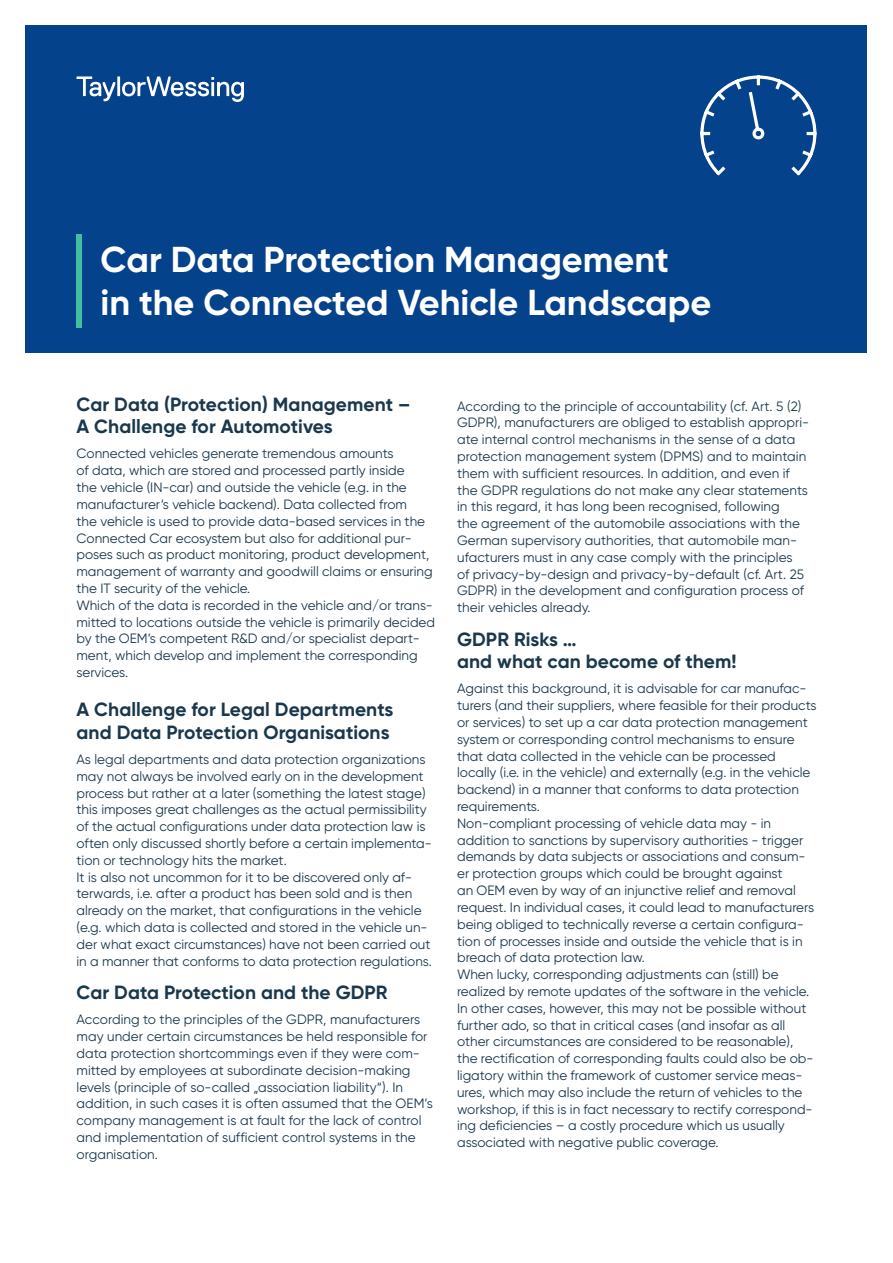
<style>
.page{position:relative;width:893px;height:1263px;background:#fff}
.page>*{position:absolute;margin:0;border:0;box-sizing:border-box;transform-origin:0 0}
.Headline_1{font:700 36px/43.2px "Gilroy";color:#fff}
.Headline_2_kleiner{font:700 19.2px/22.5px "Gilroy";letter-spacing:.005em;color:#1a374b}
.Body_text_kleiner{font:13.5px/16.8px "Gilroy";color:#1a374b}
</style>
<div class="page">
<div style="left:26px;top:26px;width:841px;height:327px;background:#05428c"></div>
<div style="left:77px;top:234px;width:5px;height:94px;background:#42bea0"></div>
<svg style="left:77px;top:77px;width:167px;height:25px"></svg>
<svg style="left:700px;top:75px;width:117px;height:101px"></svg>
<p class="Headline_1" style="left:101px;top:238px;width:612px">Car Data Protection Management<br>in the Connected Vehicle Landscape</p>
<p class="Headline_2_kleiner" style="left:77px;top:393px;width:336px">Car Data (Protection) Management –<br>A Challenge for Automotives</p>
<p class="Body_text_kleiner" style="left:77px;top:445px;width:358px">Connected vehicles generate tremendous amounts<br>of data, which are stored and processed partly inside<br>the vehicle (IN-car) and outside the vehicle (e.g. in the manufacturer‘s vehicle backend). Data collected from<br>the vehicle is used to provide data-based services in the Connected Car ecosystem but also for additional pur&shy;poses such as product monitoring, product development, management of warranty and goodwill claims or ensuring the IT security of the vehicle.</p>
<p class="Body_text_kleiner" style="left:77px;top:596px;width:360px">Which of the data is recorded in the vehicle and/or trans&shy;mitted to locations outside the vehicle is primarily decided by the OEM’s competent R&amp;D and/or specialist depart&shy;ment, which develop and implement the corresponding services.</p>
<p class="Headline_2_kleiner" style="left:77px;top:698px;width:318px">A Challenge for Legal Departments and Data Protection Organisations</p>
<p class="Body_text_kleiner" style="left:77px;top:751px;width:357px">As legal departments and data protection organizations may not always be involved early on in the development process but rather at a later (something the latest stage) this imposes great challenges as the actual permissibility of the actual configurations under data protection law is often only discussed shortly before a certain implementa&shy;tion or technology hits the market.</p>
<p class="Body_text_kleiner" style="left:77px;top:868px;width:357px">It is also not uncommon for it to be discovered only af&shy;terwards, i.e. after a product has been sold and is then already on the market, that configurations in the vehicle (e.g. which data is collected and stored in the vehicle un&shy;der what exact circumstances) have not been carried out in a manner that conforms to data protection regulations.</p>
<p class="Headline_2_kleiner" style="left:77px;top:981px;width:313px">Car Data Protection and the GDPR</p>
<p class="Body_text_kleiner" style="left:77px;top:1011px;width:358px">According to the principles of the GDPR, manufacturers may under certain circumstances be held responsible for data protection shortcommings even if they were com&shy;mitted by employees at subordinate decision-making levels (principle of so-called „association liability“). In addition, in such cases it is often assumed that the OEM’s company management is at fault for the lack of control and implementation of sufficient control systems in the organisation.</p>
<p class="Body_text_kleiner" style="left:457px;top:397px;width:354px">According to the principle of accountability (cf. Art. 5 (2)<br>GDPR), manufacturers are obliged to establish appropri&shy;ate internal control mechanisms in the sense of a data protection management system (DPMS) and to maintain them with sufficient resources. In addition, and even if the GDPR regulations do not make any clear statements in this regard, it has long been recognised, following<br>the agreement of the automobile associations with the German supervisory authorities, that automobile man&shy;ufacturers must in any case comply with the principles<br>of privacy-by-design and privacy-by-default (cf. Art. 25<br>GDPR) in the development and configuration process of their vehicles already.</p>
<p class="Headline_2_kleiner" style="left:457px;top:628px;width:281px">GDPR Risks …<br>and what can become of them!</p>
<p class="Body_text_kleiner" style="left:457px;top:680px;width:361px">Against this background, it is advisable for car manufac&shy;turers (and their suppliers, where feasible for their products or services) to set up a car data protection management system or corresponding control mechanisms to ensure that data collected in the vehicle can be processed locally (i.e. in the vehicle) and externally (e.g. in the vehicle backend) in a manner that conforms to data protection requirements.</p>
<p class="Body_text_kleiner" style="left:457px;top:815px;width:359px">Non-compliant processing of vehicle data may - in addition to sanctions by supervisory authorities - trigger demands by data subjects or associations and consum&shy;er protection groups which could be brought against<br>an OEM even by way of an injunctive relief and removal request. In individual cases, it could lead to manufacturers being obliged to technically reverse a certain configura&shy;tion of processes inside and outside the vehicle that is in breach of data protection law.</p>
<p class="Body_text_kleiner" style="left:457px;top:966px;width:358px">When lucky, corresponding adjustments can (still) be realized by remote updates of the software in the vehicle.<br>In other cases, however, this may not be possible without further ado, so that in critical cases (and insofar as all other circumstances are considered to be reasonable), the rectification of corresponding faults could also be ob&shy;ligatory within the framework of customer service meas&shy;ures, which may also include the return of vehicles to the workshop, if this is in fact necessary to rectify correspond&shy;ing deficiencies – a costly procedure which us usually associated with negative public coverage.</p>
</div>
